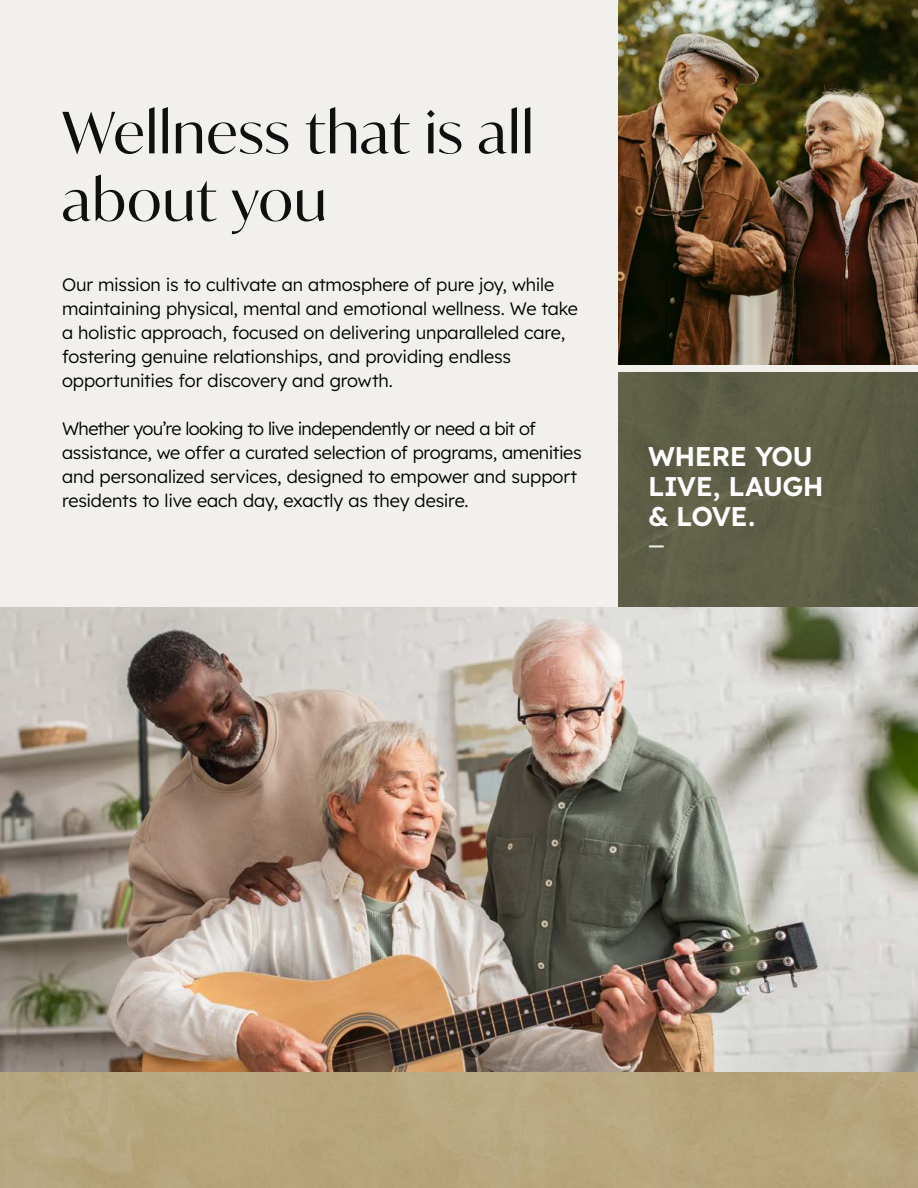
<style>
.page{position:relative;width:918px;height:1188px;background:#fff}
.page>*{position:absolute;margin:0;border:0;box-sizing:border-box;transform-origin:0 0}
.t1{font:57px/67.5px "Ivy Mode";letter-spacing:.02em;color:#0e0f0f}
.t2{font:27px/30px "Lexend";letter-spacing:-.015em;color:#fff}
.t3{font:19.35px "Lexend";color:#f1f0ed}
.t4{font:18px/24px "Lexend";letter-spacing:-.015em;color:#000}
</style>
<div class="page">
<div style="left:0;top:0;width:918px;height:1153px;background:#f1f0ed"></div>
<img style="left:619px;top:0;width:299px;height:364px">
<img style="left:619px;top:373px;width:299px;height:235px">
<img style="left:0;top:608px;width:918px;height:580px">
<h2 class="t1" style="left:62px;top:98px;width:473px">Wellness that is all about you</h2>
<p class="t4" style="left:62px;top:271px;width:518px">Our mission is to cultivate an atmosphere of pure joy, while maintaining physical, mental and emotional wellness. We take a holistic approach, focused on delivering unparalleled care, fostering genuine relationships, and providing endless opportunities for discovery and growth.</p>
<p class="t4" style="left:62px;top:415px;width:521px">Whether you’re looking to live independently or need a bit of assistance, we offer a curated selection of programs, amenities and personalized services, designed to empower and support residents to live each day, exactly as they desire.</p>
<p class="t2" style="left:648px;top:439px;width:177px">WHERE YOU<br>LIVE, LAUGH &amp; LOVE.</p>
<p class="t3" style="left:648px;top:531px;width:18px">—</p>
</div>
